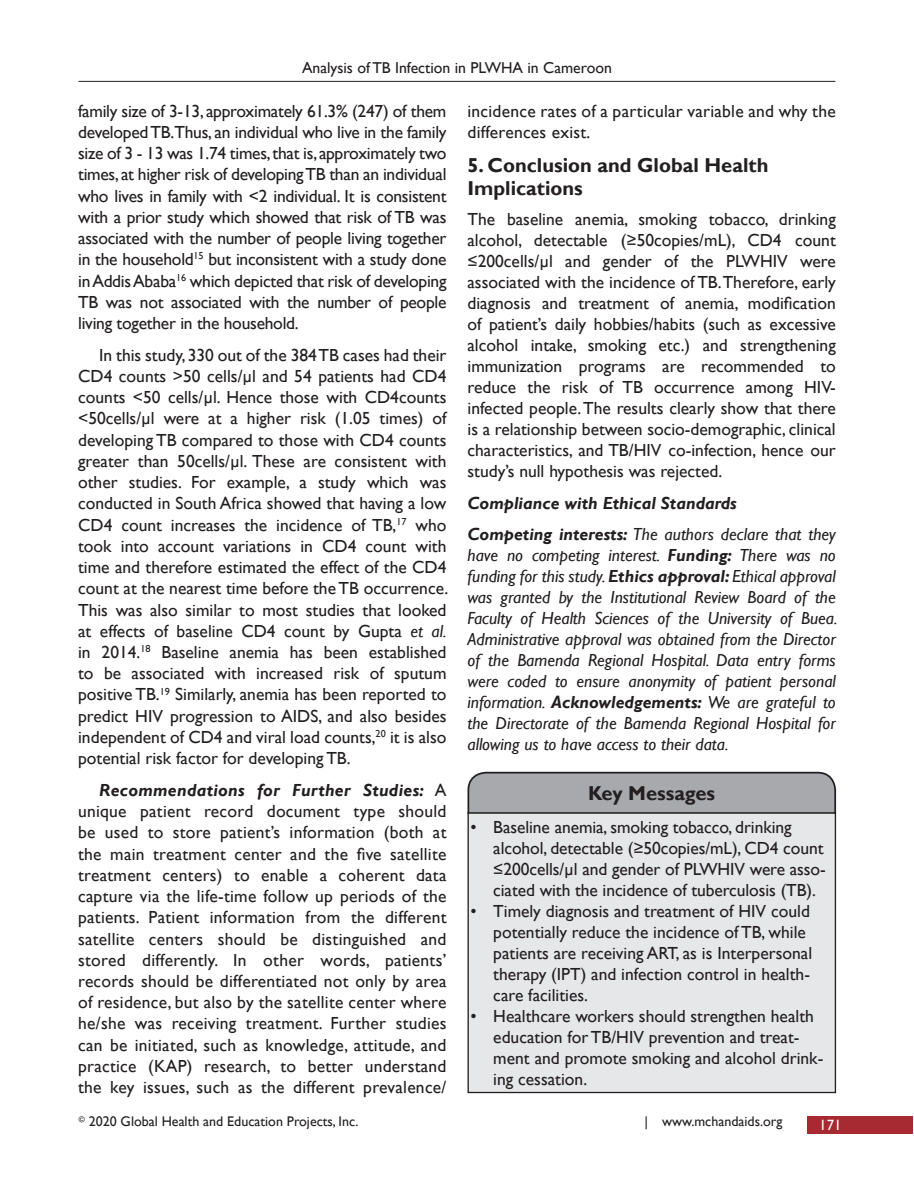
<style>
.page{position:relative;width:914px;height:1197px;background:#fff}
.page>*{position:absolute;margin:0;border:0;box-sizing:border-box;transform-origin:0 0}
.t1{font:700 20.12px/23.6px "Gill Sans";color:#231f20}
.TX{font:17.5px/21.2px "Gill Sans";color:#231f20;text-align:justify}
.TX_no_indent{font:17.5px/21px "Gill Sans";color:#231f20;text-align:justify}
.TX_no_indent-2{font:italic 17.5px/21px "Gill Sans";color:#231f20;text-align:justify}
.KM_Text{font:17.5px/21px "Gill Sans";color:#231f20}
.t2{font:italic 700 17.5px "Gill Sans";color:#231f20}
.t3{font:15.75px "Gill Sans";color:#231f20}
.t4{font:14.88px "Gill Sans";color:#fff}
.t5{font:14px "Gill Sans";color:#231f20}
.s1{font-style:italic}
.s2{font-weight:700;font-style:italic}
.s3{font-weight:700}
</style>
<div class="page">
<hr style="left:78px;top:81px;width:757px;height:1px;background:#231f20">
<div style="left:807px;top:1117px;width:105px;height:17px;background:#a72a32"></div>
<svg style="left:467px;top:771px;width:369px;height:41px;background:#a4a5a9"></svg>
<div style="left:468px;top:813px;width:367px;height:280px;background:#e6e7e9"></div>
<div style="left:467px;top:812px;width:369px;height:281px;border:1px solid #231f20"></div>
<p class="t3" style="left:302px;top:59px;width:311px">Analysis of TB Infection in PLWHA in Cameroon</p>
<p class="TX" style="left:78px;top:101px;width:370px">family size of 3-13, approximately 61.3% (247) of them developed TB.Thus, an individual who live in the family size of 3 - 13 was 1.74 times, that is, approximately two times, at higher risk of developing TB than an individual who lives in family with &lt;2 individual. It is consistent with a prior study which showed that risk of TB was associated with the number of people living together in the household<sup>15</sup> but inconsistent with a study done in Addis Ababa<sup>16</sup> which depicted that risk of developing TB was not associated with the number of people living together in the household.</p>
<p class="TX" style="left:78px;top:345px;width:371px;text-indent:21px">In this study, 330 out of the 384 TB cases had their CD4 counts &gt;50 cells/µl and 54 patients had CD4 counts &lt;50 cells/µl. Hence those with CD4counts &lt;50cells/µl were at a higher risk (1.05 times) of developing TB compared to those with CD4 counts greater than 50cells/µl. These are consistent with other studies. For example, a study which was conducted in South Africa showed that having a low CD4 count increases the incidence of TB,<sup>17</sup> who took into account variations in CD4 count with time and therefore estimated the effect of the CD4 count at the nearest time before the TB occurrence.<br>This was also similar to most studies that looked at effects of baseline CD4 count by Gupta <span class="s1">et al. </span>in 2014.<sup>18</sup> Baseline anemia has been established to be associated with increased risk of sputum positive TB.<sup>19</sup> Similarly, anemia has been reported to predict HIV progression to AIDS, and also besides independent of CD4 and viral load counts,<sup>20</sup> it is also potential risk factor for developing TB.</p>
<p class="TX" style="left:78px;top:780px;width:370px;text-indent:21px"><span class="s2">Recommendations for Further Studies:</span> A unique patient record document type should be used to store patient’s information (both at the main treatment center and the five satellite treatment centers) to enable a coherent data capture via the life-time follow up periods of the patients. Patient information from the different satellite centers should be distinguished and stored differently. In other words, patients’ records should be differentiated not only by area of residence, but also by the satellite center where he/she was receiving treatment. Further studies can be initiated, such as knowledge, attitude, and practice (KAP) research, to better understand the key issues, such as the different prevalence/</p>
<p class="TX" style="left:467px;top:101px;width:370px">incidence rates of a particular variable and why the differences exist.</p>
<h1 class="t1" style="left:467px;top:154px;width:302px">5. Conclusion and Global Health<br>Implications</h1>
<p class="TX_no_indent" style="left:467px;top:209px;width:370px">The baseline anemia, smoking tobacco, drinking alcohol, detectable (≥50copies/mL), CD4 count ≤200cells/µl and gender of the PLWHIV were associated with the incidence of TB. Therefore, early diagnosis and treatment of anemia, modification of patient’s daily hobbies/habits (such as excessive alcohol intake, smoking etc.) and strengthening immunization programs are recommended to reduce the risk of TB occurrence among HIV&shy;infected people. The results clearly show that there is a relationship between socio-demographic, clinical characteristics, and TB/HIV co-infection, hence our study’s null hypothesis was rejected.</p>
<h2 class="t2" style="left:467px;top:493px;width:271px">Compliance with Ethical Standards</h2>
<p class="TX_no_indent-2" style="left:467px;top:524px;width:371px"><span class="s3">Competing interests:</span> The authors declare that they have no competing interest. <span class="s3">Funding:</span> There was no funding for this study. <span class="s3">Ethics approval:</span> Ethical approval was granted by the Institutional Review Board of the Faculty of Health Sciences of the University of Buea.<br>Administrative approval was obtained from the Director of the Bamenda Regional Hospital. Data entry forms were coded to ensure anonymity of patient personal information. <span class="s3">Acknowledgements:</span> We are grateful to the Directorate of the Bamenda Regional Hospital for allowing us to have access to their data.</p>
<p class="t1" style="left:588px;top:782px;width:128px">Key Messages</p>
<p class="KM_Text" style="left:493px;top:817px;width:334px;text-indent:-23px">• Baseline anemia, smoking tobacco, drinking alcohol, detectable (≥50copies/mL), CD4 count ≤200cells/µl and gender of PLWHIV were asso&shy;ciated with the incidence of tuberculosis (TB).</p>
<p class="KM_Text" style="left:493px;top:901px;width:320px;text-indent:-23px">• Timely diagnosis and treatment of HIV could potentially reduce the incidence of TB, while patients are receiving ART, as is Interpersonal therapy (IPT) and infection control in health&shy;care facilities.</p>
<p class="KM_Text" style="left:493px;top:1006px;width:331px;text-indent:-23px">• Healthcare workers should strengthen health education for TB/HIV prevention and treat&shy;ment and promote smoking and alcohol drink&shy;ing cessation.</p>
<p class="t5" style="left:79px;top:1114px;width:281px"><sup>©</sup> 2020 Global Health and Education Projects, Inc.</p>
<p class="t5" style="left:644px;top:1114px;width:140px">| www.mchandaids.org</p>
<p class="t4" style="left:819px;top:1117px;width:24px">171</p>
</div>
